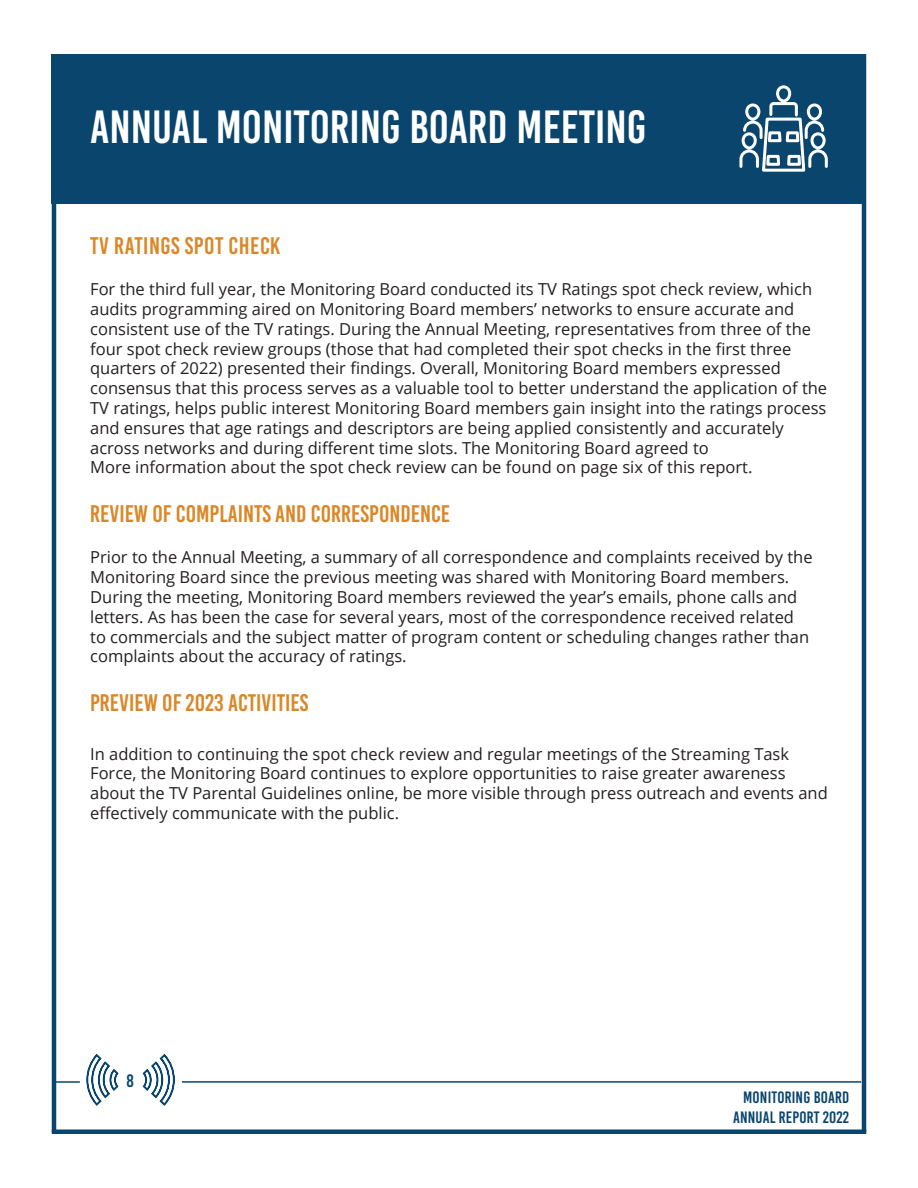
<style>
.page{position:relative;width:918px;height:1188px;background:#fff}
.page>*{position:absolute;margin:0;border:0;box-sizing:border-box;transform-origin:0 0}
.t1{font:46.5px "Bebas Kai";color:#fff}
.Organge_Body_headers{font:24px "Bebas Kai";color:#da8727}
.Organge_Body_headers-2{font:24px "Bebas Kai";letter-spacing:.02em;color:#da8727}
.t2{font:18px "Bebas Kai";color:#0a456e}
.t3{font:16.5px/19.8px "Open Sans";color:#231f20}
.t4{font:16.5px "Bebas Kai";letter-spacing:.01em;color:#0a456e}
</style>
<div class="page">
<hr style="left:54px;top:1081px;width:26px;height:2px;background:#0a456e">
<hr style="left:862px;top:54px;width:4px;height:1078px;background:#0a456e">
<hr style="left:52px;top:1130px;width:814px;height:4px;background:#0a456e">
<hr style="left:52px;top:54px;width:4px;height:1078px;background:#0a456e">
<div style="left:52px;top:54px;width:814px;height:149px;background:#0a456e"></div>
<svg style="left:86px;top:1054px;width:33px;height:52px"></svg>
<svg style="left:142px;top:1054px;width:33px;height:52px"></svg>
<hr style="left:182px;top:1081px;width:679px;height:2px;background:#0a456e">
<svg style="left:739px;top:85px;width:89px;height:87px"></svg>
<p class="t1" style="left:90px;top:102px;width:558px">ANNUAL MONITORING BOARD MEETING</p>
<p class="Organge_Body_headers-2" style="left:90px;top:233px;width:192px">TV RATINGS SPOT CHECK</p>
<p class="t3" style="left:90px;top:279px;width:739px">For the third full year, the Monitoring Board conducted its TV Ratings spot check review, which audits programming aired on Monitoring Board members’ networks to ensure accurate and consistent use of the TV ratings. During the Annual Meeting, representatives from three of the four spot check review groups (those that had completed their spot checks in the first three quarters of 2022) presented their findings. Overall, Monitoring Board members expressed consensus that this process serves as a valuable tool to better understand the application of the TV ratings, helps public interest Monitoring Board members gain insight into the ratings process and ensures that age ratings and descriptors are being applied consistently and accurately across networks and during different time slots. The Monitoring Board agreed to</p>
<p class="t3" style="left:90px;top:457px;width:664px">More information about the spot check review can be found on page six of this report.</p>
<p class="Organge_Body_headers" style="left:90px;top:501px;width:362px">REVIEW OF COMPLAINTS AND CORRESPONDENCE</p>
<p class="t3" style="left:90px;top:547px;width:724px">Prior to the Annual Meeting, a summary of all correspondence and complaints received by the Monitoring Board since the previous meeting was shared with Monitoring Board members.<br>During the meeting, Monitoring Board members reviewed the year’s emails, phone calls and letters. As has been the case for several years, most of the correspondence received related to commercials and the subject matter of program content or scheduling changes rather than complaints about the accuracy of ratings.</p>
<p class="Organge_Body_headers" style="left:90px;top:690px;width:220px">PREVIEW OF 2023 ACTIVITIES</p>
<p class="t3" style="left:90px;top:743px;width:739px">In addition to continuing the spot check review and regular meetings of the Streaming Task Force, the Monitoring Board continues to explore opportunities to raise greater awareness about the TV Parental Guidelines online, be more visible through press outreach and events and effectively communicate with the public.</p>
<p class="t2" style="left:127px;top:1071px;width:9px">8</p>
<p class="t4" style="left:743px;top:1089px;width:108px">MONITORING BOARD</p>
<p class="t4" style="left:733px;top:1108px;width:118px">ANNUAL REPORT 2022</p>
</div>
